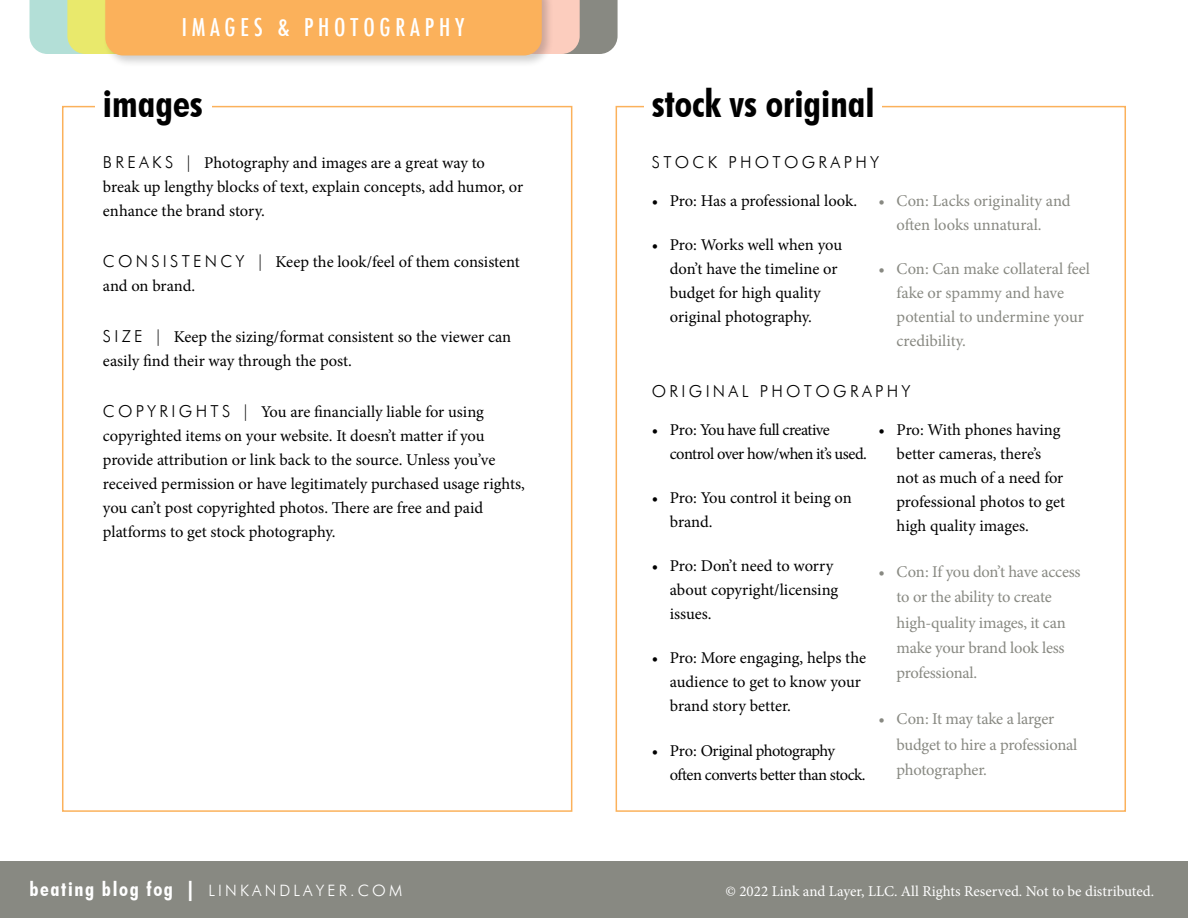
<style>
.page{position:relative;width:1188px;height:918px;background:#fff}
.page>*{position:absolute;margin:0;border:0;box-sizing:border-box;transform-origin:0 0}
.t1{font:700 condensed 39px "Futura BT";color:#000}
.t2{font:500 condensed 23.85px "Futura";letter-spacing:.2em;color:#fff}
.t3{font:16.5px/24px "Minion Pro";letter-spacing:-.005em;color:#000}
.t4{font:16.5px/25.5px "Minion Pro";letter-spacing:-.01em;color:#888982}
.t5{font:16.5px/24px "Minion Pro";letter-spacing:-.03em;color:#000}
.t6{font:16.5px/24px "Minion Pro";letter-spacing:-.035em;color:#000}
.t7{font:300 16.5px "Futura BT";letter-spacing:.2em;color:#000}
.t8{font:300 15.75px "Futura BT";letter-spacing:.2em;color:#fff}
.t9{font:15px "Minion Pro";color:#fff}
.s1{font-family:"Futura BT";font-weight:300}
.s2{font-weight:700;font-stretch:condensed;font-size:20.25px}
.s3{font-family:"ITC Avant Garde Std";font-weight:700;font-stretch:condensed;font-size:20.25px}
</style>
<div class="page">
<div style="left:0;top:862px;width:1188px;height:56px;background:#888982"></div>
<div style="left:103px;top:0;width:451px;height:68px;background:#000;opacity:.2"></div>
<svg style="left:30px;top:0;width:588px;height:55px;background:#edb76e"></svg>
<h2 class="t2" style="left:182px;top:12px;width:284px">IMAGES &amp; PHOTOGRAPHY</h2>
<h1 class="t1" style="left:103px;top:80px;width:101px">images</h1>
<p class="t3" style="left:103px;top:151px;width:422px"><span class="s1">B R E A K S |</span> Photography and images are a great way to break up lengthy blocks of text, explain concepts, add humor, or enhance the brand story.</p>
<p class="t3" style="left:103px;top:250px;width:419px"><span class="s1">C O N S I S T E N C Y |</span> Keep the look/feel of them consistent and on brand.</p>
<p class="t3" style="left:103px;top:325px;width:410px"><span class="s1">S I Z E |</span> Keep the sizing/format consistent so the viewer can easily find their way through the post.</p>
<p class="t3" style="left:103px;top:400px;width:424px"><span class="s1">C O P Y R I G H T S |</span> You are financially liable for using copyrighted items on your website. It doesn’t matter if you provide attribution or link back to the source. Unless you’ve received permission or have legitimately purchased usage rights, you can’t post copyrighted photos. There are free and paid platforms to get stock photography.</p>
<p class="t8" style="left:30px;top:881px;width:374px"><span class="s2">beating blog fog</span> <span class="s3">|</span> LINKANDLAYER.COM</p>
<h1 class="t1" style="left:652px;top:80px;width:224px">stock vs original</h1>
<p class="t7" style="left:652px;top:152px;width:229px">STOCK PHOTOGRAPHY</p>
<p class="t3" style="left:652px;top:189px;width:207px">• Pro: Has a professional look.</p>
<p class="t3" style="left:670px;top:233px;width:174px;text-indent:-18px">• Pro: Works well when you don’t have the timeline or budget for high quality original photography.</p>
<p class="t4" style="left:897px;top:189px;width:176px;line-height:24px;text-indent:-18px">• Con: Lacks originality and often looks unnatural.</p>
<p class="t4" style="left:897px;top:257px;width:195px;line-height:24px;text-indent:-18px">• Con: Can make collateral feel fake or spammy and have potential to undermine your credibility.</p>
<p class="t7" style="left:652px;top:381px;width:260px">ORIGINAL PHOTOGRAPHY</p>
<p class="t6" style="left:670px;top:417px;width:199px;text-indent:-18px">• Pro: You have full creative control over how/when it’s used.</p>
<p class="t3" style="left:670px;top:486px;width:183px;text-indent:-18px">• Pro: You control it being on brand.</p>
<p class="t3" style="left:670px;top:554px;width:170px;text-indent:-18px">• Pro: Don’t need to worry about copyright/licensing issues.</p>
<p class="t3" style="left:670px;top:646px;width:198px;text-indent:-18px">• Pro: More engaging, helps the audience to get to know your brand story better.</p>
<p class="t5" style="left:670px;top:739px;width:197px;text-indent:-18px">• Pro: Original photography often converts better than stock.</p>
<p class="t3" style="left:897px;top:418px;width:170px;text-indent:-18px">• Pro: With phones having better cameras, there’s not as much of a need for professional photos to get high quality images.</p>
<p class="t4" style="left:897px;top:559px;width:186px;text-indent:-18px">• Con: If you don’t have access to or the ability to create high-quality images, it can make your brand look less professional.</p>
<p class="t4" style="left:897px;top:706px;width:182px;text-indent:-18px">• Con: It may take a larger budget to hire a professional photographer.</p>
<p class="t9" style="left:726px;top:881px;width:430px">© 2022 Link and Layer, LLC. All Rights Reserved. Not to be distributed.</p>
</div>
